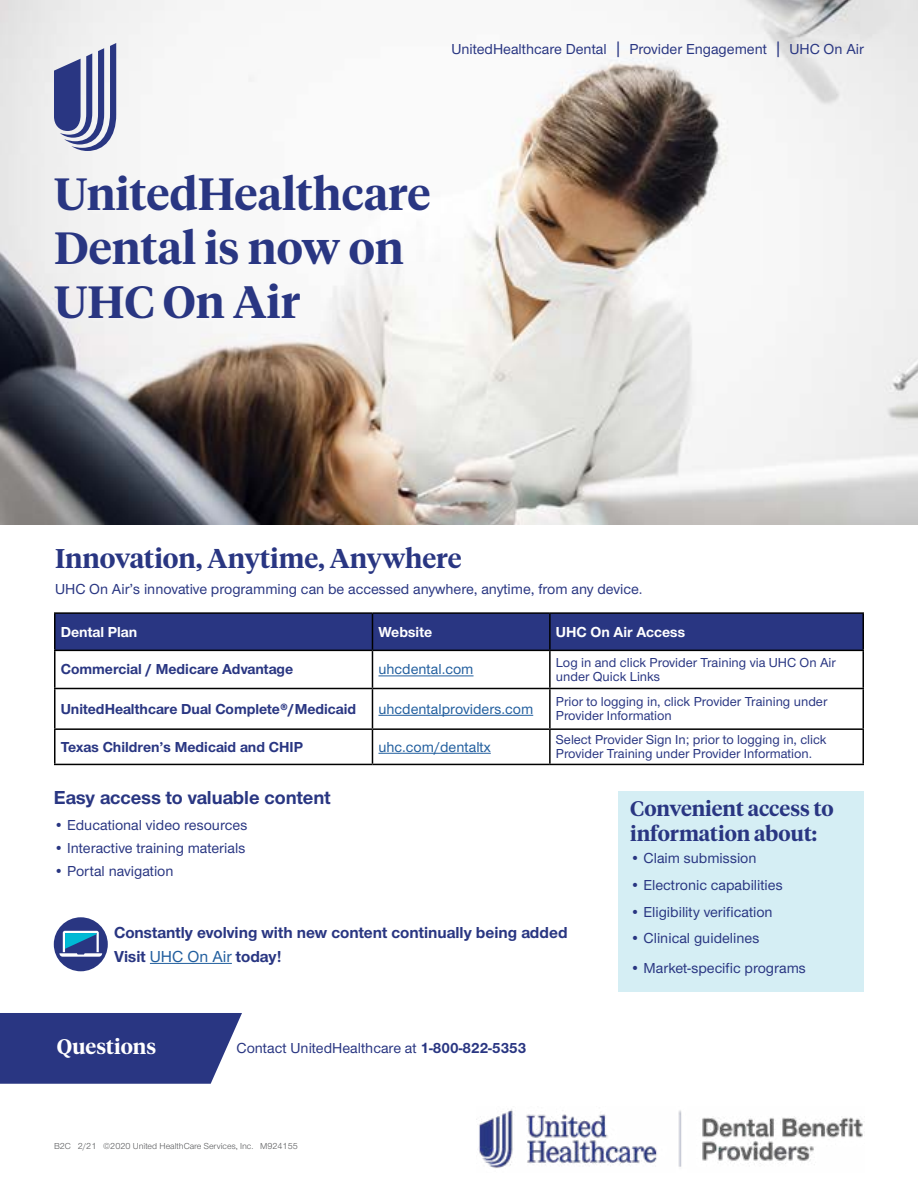
<style>
.page{position:relative;width:918px;height:1188px;background:#fff}
.page>*{position:absolute;margin:0;border:0;box-sizing:border-box;transform-origin:0 0}
.t1{font:600 45px/54px "UHC Serif Headline";color:#293682}
.t2{font:600 27px "UHC Serif Headline";color:#293682}
.t3{font:600 21px/25.2px "UHC Serif Headline";color:#293682}
.t4{font:600 21px "UHC Serif Headline";color:#fff}
.t5{font:700 19.5px "UHC Sans";color:#293682}
.t6{font:700 16.5px/24px "UHC Sans";color:#293682}
.t7{font:500 15px "UHC Sans";color:#293682}
.t8{font:700 15px "UHC Sans";color:#293682}
.t9{font:500 15px "UHC Sans";color:#215e9e}
.t10{font:700 15px "UHC Sans";color:#fff}
.t11{font:500 13.5px/14.2px "UHC Sans";color:#293682}
.t12{font:9px "UHC Sans";color:#58595b}
.s1{font-size:18.75px}
.s2{font-weight:500;color:#215e9e}
.s3{font-weight:700}
</style>
<div class="page">
<img style="left:0;top:0;width:918px;height:525px">
<svg style="left:54px;top:43px;width:62px;height:108px"></svg>
<svg style="left:0;top:1013px;width:242px;height:71px;background:#37438a"></svg>
<hr style="left:150px;top:963px;width:82px;height:1px;background:#215e9e">
<div style="left:54px;top:917px;width:54px;height:54px;background:#293682;border-radius:50%"></div>
<svg style="left:59px;top:931px;width:43px;height:26px"></svg>
<div style="left:618px;top:791px;width:246px;height:200px;background:#d5eef4"></div>
<div style="left:56px;top:614px;width:806px;height:36px;background:#293682"></div>
<hr style="left:54px;top:612px;width:318px;height:2px;background:#000">
<hr style="left:54px;top:614px;width:2px;height:36px;background:#000">
<hr style="left:372px;top:612px;width:178px;height:2px;background:#000">
<hr style="left:372px;top:614px;width:1px;height:36px;background:#000">
<hr style="left:550px;top:612px;width:314px;height:2px;background:#000">
<hr style="left:549px;top:614px;width:2px;height:36px;background:#000">
<hr style="left:862px;top:614px;width:2px;height:36px;background:#000">
<hr style="left:54px;top:650px;width:318px;height:1px;background:#000">
<hr style="left:54px;top:651px;width:2px;height:37px;background:#000">
<hr style="left:372px;top:650px;width:178px;height:1px;background:#000">
<hr style="left:372px;top:651px;width:1px;height:37px;background:#000">
<hr style="left:550px;top:650px;width:314px;height:1px;background:#000">
<hr style="left:549px;top:651px;width:2px;height:37px;background:#000">
<hr style="left:862px;top:651px;width:2px;height:37px;background:#000">
<hr style="left:54px;top:688px;width:318px;height:1px;background:#000">
<hr style="left:54px;top:689px;width:2px;height:39px;background:#000">
<hr style="left:372px;top:688px;width:178px;height:1px;background:#000">
<hr style="left:372px;top:689px;width:1px;height:39px;background:#000">
<hr style="left:550px;top:688px;width:314px;height:1px;background:#000">
<hr style="left:549px;top:689px;width:2px;height:39px;background:#000">
<hr style="left:862px;top:689px;width:2px;height:39px;background:#000">
<hr style="left:54px;top:728px;width:318px;height:2px;background:#000">
<hr style="left:54px;top:730px;width:2px;height:34px;background:#000">
<hr style="left:372px;top:728px;width:178px;height:2px;background:#000">
<hr style="left:372px;top:730px;width:1px;height:34px;background:#000">
<hr style="left:550px;top:728px;width:314px;height:2px;background:#000">
<hr style="left:549px;top:730px;width:2px;height:34px;background:#000">
<hr style="left:862px;top:730px;width:2px;height:34px;background:#000">
<hr style="left:54px;top:764px;width:318px;height:1px;background:#000">
<hr style="left:372px;top:764px;width:178px;height:1px;background:#000">
<hr style="left:550px;top:764px;width:314px;height:1px;background:#000">
<hr style="left:378px;top:675px;width:96px;height:1px;background:#215e9e">
<hr style="left:378px;top:715px;width:155px;height:1px;background:#215e9e">
<hr style="left:378px;top:753px;width:113px;height:1px;background:#215e9e">
<img style="left:476px;top:1109px;width:387px;height:59px">
<p class="t7" style="left:451px;top:39px;width:414px">UnitedHealthcare Dental <span class="s1">|</span> Provider Engagement <span class="s1">|</span> UHC On Air</p>
<h1 class="t1" style="left:54px;top:165px;width:378px">UnitedHealthcare<br>Dental is now on<br>UHC On Air</h1>
<h2 class="t2" style="left:55px;top:539px;width:408px">Innovation, Anytime, Anywhere</h2>
<p class="t7" style="left:55px;top:579px;width:589px">UHC On Air’s innovative programming can be accessed anywhere, anytime, from any device.</p>
<p class="t10" style="left:61px;top:622px;width:78px">Dental Plan</p>
<p class="t10" style="left:378px;top:622px;width:55px">Website</p>
<p class="t10" style="left:556px;top:622px;width:131px">UHC On Air Access</p>
<p class="t8" style="left:61px;top:659px;width:234px">Commercial / Medicare Advantage</p>
<p class="t9" style="left:378px;top:659px;width:97px">uhcdental.com</p>
<p class="t11" style="left:556px;top:655px;width:282px">Log in and click Provider Training via UHC On Air under Quick Links</p>
<p class="t8" style="left:61px;top:699px;width:297px">UnitedHealthcare Dual Complete®/Medicaid</p>
<p class="t9" style="left:378px;top:699px;width:156px">uhcdentalproviders.com</p>
<p class="t11" style="left:556px;top:694px;width:273px">Prior to logging in, click Provider Training under<br>Provider Information</p>
<p class="t8" style="left:61px;top:737px;width:244px">Texas Children’s Medicaid and CHIP</p>
<p class="t9" style="left:378px;top:737px;width:114px">uhc.com/dentaltx</p>
<p class="t11" style="left:556px;top:732px;width:272px">Select Provider Sign In; prior to logging in, click<br>Provider Training under Provider Information.</p>
<h3 class="t3" style="left:630px;top:795px;width:205px">Convenient access to information about:</h3>
<p class="t7" style="left:630px;top:848px;width:128px">• Claim submission</p>
<p class="t7" style="left:630px;top:875px;width:154px">• Electronic capabilities</p>
<p class="t7" style="left:630px;top:902px;width:144px">• Eligibility verification</p>
<p class="t7" style="left:630px;top:928px;width:131px">• Clinical guidelines</p>
<p class="t7" style="left:630px;top:958px;width:177px">• Market-specific programs</p>
<h3 class="t5" style="left:54px;top:784px;width:278px">Easy access to valuable content</h3>
<p class="t7" style="left:54px;top:815px;width:195px">• Educational video resources</p>
<p class="t7" style="left:54px;top:838px;width:193px">• Interactive training materials</p>
<p class="t7" style="left:54px;top:861px;width:121px">• Portal navigation</p>
<p class="t6" style="left:114px;top:920px;width:455px">Constantly evolving with new content continually being added<br>Visit <span class="s2">UHC On Air</span> today!</p>
<h3 class="t4" style="left:57px;top:1032px;width:101px">Questions</h3>
<p class="t7" style="left:237px;top:1038px;width:291px">Contact UnitedHealthcare at <span class="s3">1-800-822-5353</span></p>
<p class="t12" style="left:54px;top:1140px;width:245px">B2C 2/21 ©2020 United HealthCare Services, Inc. M924155</p>
</div>
